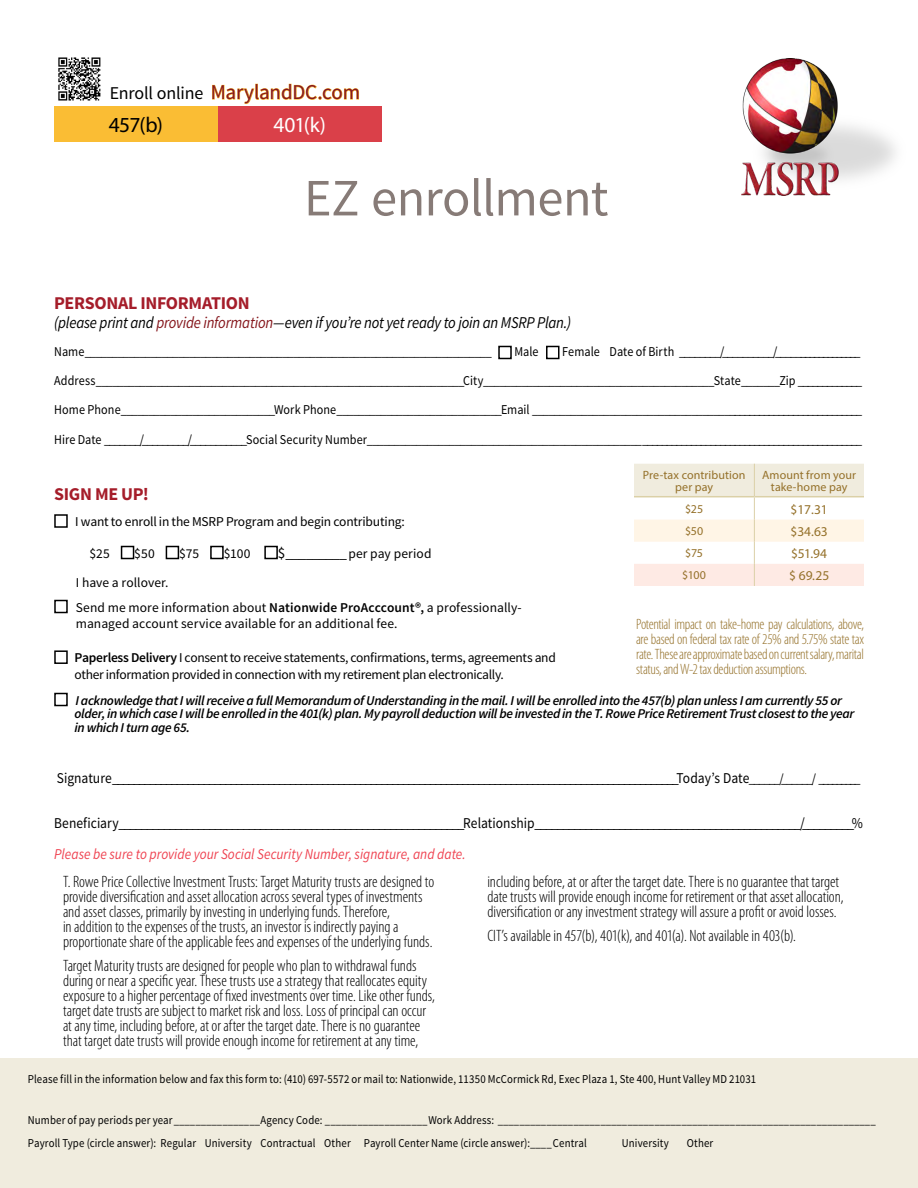
<style>
.page{position:relative;width:918px;height:1188px;background:#fff}
.page>*{position:absolute;margin:0;border:0;box-sizing:border-box;transform-origin:0 0}
.t1{font:52.5px "Source Sans Pro";letter-spacing:-.015em;color:#877b77}
.t2{font:21.45px "Myriad Pro";color:#000}
.t3{font:21.45px "Myriad Pro";color:#fff}
.t4{font:21px "Source Sans Pro";letter-spacing:-.01em;color:#85161c}
.t5{font:700 18px "Source Sans Pro";letter-spacing:-.02em;color:#a51d2a}
.t6{font:300 condensed 16.5px/15px "Myriad Pro";color:#000}
.t7{font:italic 16.5px "Source Sans Pro";letter-spacing:-.015em;color:#000;scale:.9 1}
.t8{font:15px "Source Sans Pro";color:#000;scale:.9 1}
.t9{font:300 condensed 15px/15px "Myriad Pro";letter-spacing:-.025em;color:#95712a;text-align:justify}
.t10{font:italic 15px "Source Sans Pro";color:#ef4351;scale:.9 1}
.t11{font:13.5px "Source Sans Pro";color:#000;scale:.9 1}
.t12{font:italic 600 13.5px/13.5px "Source Sans Pro";letter-spacing:-.025em;color:#000}
.t13{font:13.5px/16.2px "Source Sans Pro";color:#000}
.t14{font:13.5px/16.2px "Source Sans Pro";letter-spacing:-.02em;color:#000}
.t15{font:13.5px "Myriad Pro";color:#95712a}
.t16{font:12px "Source Sans Pro";letter-spacing:.01em;color:#000;scale:.9 1}
.t17{font:12px/12px "Myriad Pro";letter-spacing:.01em;color:#95712a;text-align:center}
.s1{font-size:18px;color:#000}
.s2{color:#85161c}
.s3{font-size:15px}
.s4{font-weight:600}
.s5{font-size:13.5px}
</style>
<div class="page">
<div style="left:54px;top:107px;width:164px;height:35px;background:#fabd34"></div>
<div style="left:218px;top:107px;width:164px;height:35px;background:#da4049"></div>
<div style="left:498px;top:346px;width:14px;height:13px;border:2px solid #000"></div>
<div style="left:546px;top:346px;width:14px;height:13px;border:2px solid #000"></div>
<div style="left:121px;top:546px;width:13px;height:13px;border:2px solid #000"></div>
<div style="left:166px;top:546px;width:13px;height:13px;border:2px solid #000"></div>
<div style="left:210px;top:546px;width:14px;height:13px;border:2px solid #000"></div>
<div style="left:264px;top:546px;width:14px;height:13px;border:2px solid #000"></div>
<div style="left:54px;top:600px;width:14px;height:13px;border:2px solid #000"></div>
<div style="left:54px;top:650px;width:14px;height:14px;border:2px solid #000"></div>
<div style="left:54px;top:693px;width:14px;height:13px;border:2px solid #000"></div>
<svg style="left:634px;top:464px;width:230px;height:122px"></svg>
<hr style="left:634px;top:496px;width:120px;height:1px;background:#dbd0a7">
<hr style="left:754px;top:496px;width:110px;height:1px;background:#dbd0a7">
<img style="left:742px;top:58px;width:154px;height:137px">
<div style="left:0;top:1059px;width:918px;height:129px;background:#f0ecde"></div>
<svg style="left:212px;top:83px;width:147px;height:24px"></svg>
<img style="left:58px;top:57px;width:43px;height:44px">
<p class="t4" style="left:110px;top:79px;width:252px"><span class="s1">Enroll online</span> MarylandDC.com</p>
<h2 class="t2" style="left:109px;top:112px;width:56px">457(b)</h2>
<h2 class="t3" style="left:273px;top:112px;width:54px">401(k)</h2>
<h1 class="t1" style="left:304px;top:165px;width:306px">EZ enrollment</h1>
<h2 class="t5" style="left:54px;top:291px;width:197px">PERSONAL INFORMATION</h2>
<h2 class="t7" style="left:54px;top:313px;width:576px">(please print and <span class="s2">provide information</span>—even if you’re not yet ready to join an MSRP Plan.)</h2>
<p class="t11" style="left:54px;top:343px;width:488px">Name__________________________________________________________________________</p>
<p class="t11" style="left:514px;top:343px;width:28px">Male</p>
<p class="t11" style="left:562px;top:343px;width:333px">Female Date of Birth ________/__________/____ ______________</p>
<p class="t11" style="left:54px;top:372px;width:899px">Address___________________________________________________________________City__________________________________________State_______Zip _____________</p>
<p class="t11" style="left:54px;top:402px;width:899px">Home Phone____________________________Work Phone______________________________Email ____________________________________ ___________________________</p>
<p class="t11" style="left:54px;top:431px;width:899px">Hire Date _______/_________/___________Social Security Number__________________________________________________ _____________________________________________</p>
<p class="t17" style="left:643px;top:469px;width:104px">Pre-tax contribution per pay</p>
<p class="t17" style="left:762px;top:469px;width:96px">Amount from your take-home pay</p>
<p class="t17" style="left:685px;top:503px;width:20px">$25</p>
<p class="t15" style="left:790px;top:501px;width:39px">$17.31</p>
<p class="t17" style="left:685px;top:525px;width:20px">$50</p>
<p class="t15" style="left:790px;top:523px;width:39px">$34.63</p>
<p class="t17" style="left:685px;top:547px;width:19px">$75</p>
<p class="t15" style="left:791px;top:545px;width:37px">$51.94</p>
<p class="t17" style="left:682px;top:569px;width:25px">$100</p>
<p class="t15" style="left:789px;top:567px;width:42px">$ 69.25</p>
<h2 class="t5" style="left:54px;top:482px;width:96px">SIGN ME UP!</h2>
<p class="t13" style="left:75px;top:514px;width:331px">I want to enroll in the MSRP Program and begin contributing:</p>
<p class="t13" style="left:89px;top:545px;width:22px">$25</p>
<p class="t13" style="left:134px;top:545px;width:22px">$50</p>
<p class="t13" style="left:179px;top:545px;width:22px">$75</p>
<p class="t13" style="left:224px;top:545px;width:28px">$100</p>
<p class="t13" style="left:278px;top:545px;width:155px"><span class="s3">$_________</span> per pay period</p>
<p class="t13" style="left:76px;top:575px;width:94px">I have a rollover.</p>
<p class="t13" style="left:76px;top:599px;width:447px">Send me more information about <span class="s4">Nationwide ProAcccount®,</span> a professionally&shy;managed account service available for an additional fee.</p>
<p class="t14" style="left:74px;top:650px;width:483px"><span class="s4">Paperless Delivery</span> I consent to receive statements, confirmations, terms, agreements and other information provided in connection with my retirement plan electronically.</p>
<p class="t12" style="left:74px;top:694px;width:781px">I acknowledge that I will receive a full Memorandum of Understanding in the mail. I will be enrolled into the 457(b) plan unless I am currently 55 or older, in which case I will be enrolled in the 401(k) plan. My payroll deduction will be invested in the T. Rowe Price Retirement Trust closest to the year in which I turn age 65.</p>
<p class="t8" style="left:57px;top:768px;width:894px">Signature_________________________________________________________________________________________________________Today’s Date<span class="s5">______/______/ _________</span></p>
<p class="t8" style="left:54px;top:813px;width:900px">Beneficiary_____________________________________________________________Relationship_______________________________________________/_________%</p>
<p class="t10" style="left:54px;top:845px;width:459px">Please be sure to provide your Social Security Number, signature, and date.</p>
<p class="t9" style="left:636px;top:616px;width:229px">Potential impact on take-home pay calculations, above, are based on federal tax rate of 25% and 5.75% state tax rate. These are approximate based on current salary, marital status, and W-2 tax deduction assumptions.</p>
<p class="t6" style="left:63px;top:874px;width:373px">T. Rowe Price Collective Investment Trusts: Target Maturity trusts are designed to provide diversification and asset allocation across several types of investments and asset classes, primarily by investing in underlying funds. Therefore,<br>in addition to the expenses of the trusts, an investor is indirectly paying a proportionate share of the applicable fees and expenses of the underlying funds.</p>
<p class="t6" style="left:63px;top:958px;width:374px">Target Maturity trusts are designed for people who plan to withdrawal funds during or near a specific year. These trusts use a strategy that reallocates equity exposure to a higher percentage of fixed investments over time. Like other funds, target date trusts are subject to market risk and loss. Loss of principal can occur at any time, including before, at or after the target date. There is no guarantee that target date trusts will provide enough income for retirement at any time,</p>
<p class="t6" style="left:487px;top:874px;width:358px">including before, at or after the target date. There is no guarantee that target date trusts will provide enough income for retirement or that asset allocation, diversification or any investment strategy will assure a profit or avoid losses.</p>
<p class="t6" style="left:487px;top:928px;width:310px">CIT’s available in 457(b), 401(k), and 401(a). Not available in 403(b).</p>
<p class="t16" style="left:28px;top:1071px;width:811px">Please fill in the information below and fax this form to: (410) 697-5572 or mail to: Nationwide, 11350 McCormick Rd, Exec Plaza 1, Ste 400, Hunt Valley MD 21031</p>
<p class="t16" style="left:28px;top:1113px;width:943px">Number of pay periods per year ________________Agency Code: ___________________Work Address: ______________________________________________________________________</p>
<p class="t16" style="left:28px;top:1135px;width:622px">Payroll Type (circle answer): Regular University Contractual Other Payroll Center Name (circle answer): ____Central</p>
<p class="t16" style="left:622px;top:1135px;width:54px">University</p>
<p class="t16" style="left:687px;top:1135px;width:31px">Other</p>
</div>
